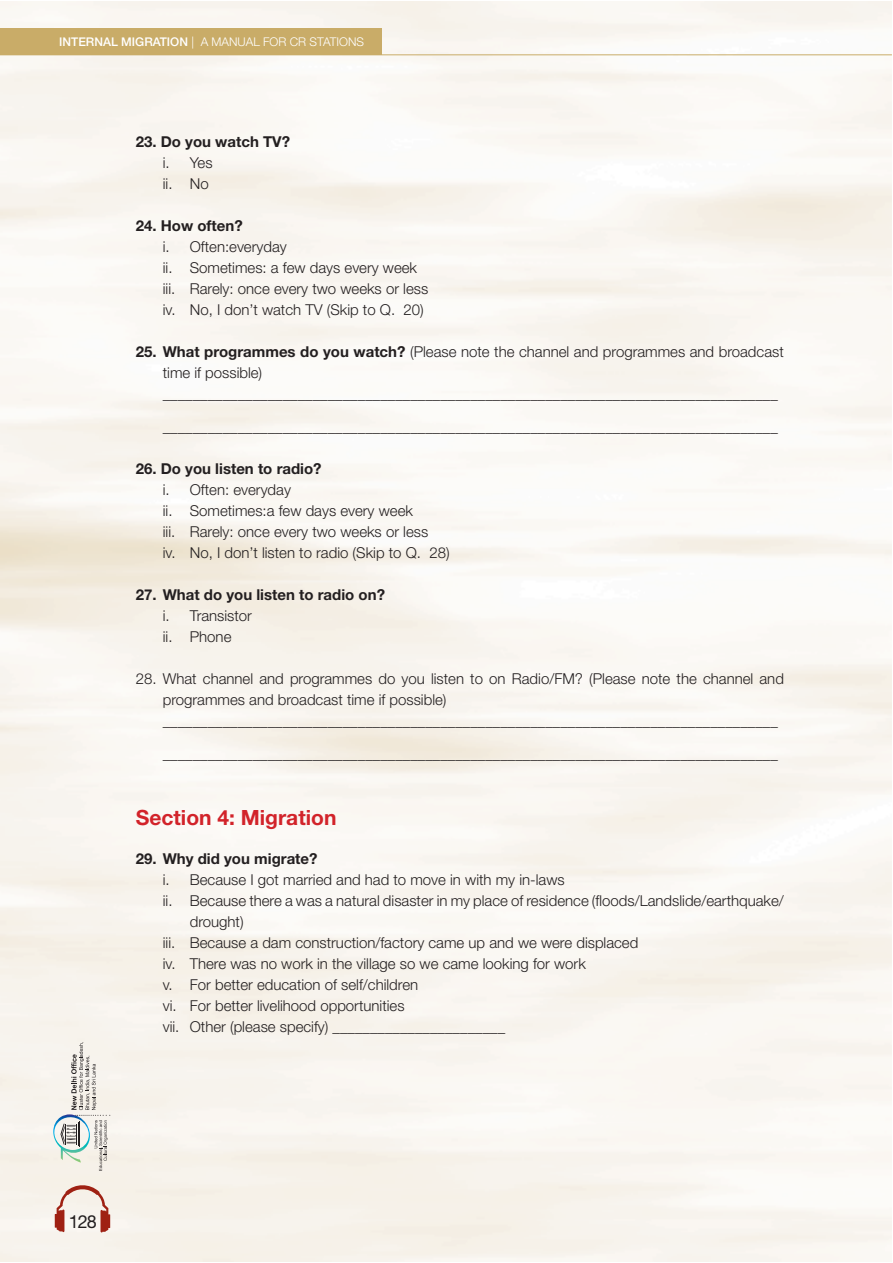
<style>
.page{position:relative;width:893px;height:1263px;background:#fff}
.page>*{position:absolute;margin:0;border:0;box-sizing:border-box;transform-origin:0 0}
.t1{font:700 21px "Helvetica Neue LT Std";color:#d2232a}
.t2{font:18px "Helvetica Neue LT Std";color:#231f20}
.t3{font:300 15px/21px "Helvetica Neue LT Std";color:#231f20}
.t4{font:700 15px "Helvetica Neue LT Std";color:#231f20}
.t5{font:300 12px "Helvetica Neue LT Std";color:#fff}
.s1{font-weight:500}
.s2{font-weight:700}
</style>
<div class="page">
<div style="left:1px;top:28px;width:381px;height:27px;background:#c9ac68"></div>
<svg style="left:55px;top:1183px;width:55px;height:49px"></svg>
<hr style="left:1px;top:54px;width:891px;height:1px;background:#c9ac68">
<svg style="left:52px;top:1042px;width:58px;height:129px;background:#ddddd8"></svg>
<p class="t5" style="left:59px;top:38px;width:306px"><span class="s1">INTERNAL MIGRATION</span> | A MANUAL FOR CR STATIONS</p>
<p class="t4" style="left:136px;top:136px;width:156px">23. Do you watch TV?</p>
<p class="t3" style="left:163px;top:153px;width:51px">i. Yes ii. No</p>
<p class="t4" style="left:136px;top:220px;width:108px">24. How often?</p>
<p class="t3" style="left:163px;top:237px;width:267px">i. Often:everyday<br>ii. Sometimes: a few days every week iii. Rarely: once every two weeks or less iv. No, I don’t watch TV (Skip to Q. 20)</p>
<p class="t3" style="left:163px;top:342px;width:622px;text-indent:-27px"><span class="s2">25. What programmes do you watch?</span> (Please note the channel and programmes and broadcast time if possible) __________________________________________________________________________________</p>
<p class="t3" style="left:163px;top:417px;width:616px">__________________________________________________________________________________</p>
<p class="t4" style="left:136px;top:463px;width:187px">26. Do you listen to radio?</p>
<p class="t3" style="left:163px;top:480px;width:288px">i. Often: everyday<br>ii. Sometimes:a few days every week<br>iii. Rarely: once every two weeks or less<br>iv. No, I don’t listen to radio (Skip to Q. 28)</p>
<p class="t4" style="left:136px;top:589px;width:251px">27. What do you listen to radio on?</p>
<p class="t3" style="left:163px;top:606px;width:91px">i. Transistor ii. Phone</p>
<p class="t3" style="left:163px;top:669px;width:623px;text-indent:-27px">28. What channel and programmes do you listen to on Radio/FM? (Please note the channel and programmes and broadcast time if possible) __________________________________________________________________________________</p>
<p class="t3" style="left:163px;top:744px;width:616px">__________________________________________________________________________________</p>
<h1 class="t1" style="left:136px;top:810px;width:202px">Section 4: Migration</h1>
<p class="t4" style="left:136px;top:853px;width:183px">29. Why did you migrate?</p>
<p class="t3" style="left:163px;top:870px;width:403px">i. Because I got married and had to move in with my in-laws</p>
<p class="t3" style="left:163px;top:891px;width:623px">ii. Because there a was a natural disaster in my place of residence (floods/Landslide/earthquake/</p>
<p class="t3" style="left:190px;top:912px;width:55px">drought)</p>
<p class="t3" style="left:163px;top:933px;width:477px">iii. Because a dam construction/factory came up and we were displaced</p>
<p class="t3" style="left:163px;top:954px;width:424px">iv. There was no work in the village so we came looking for work</p>
<p class="t3" style="left:163px;top:975px;width:257px">v. For better education of self/children</p>
<p class="t3" style="left:163px;top:996px;width:243px">vi. For better livelihood opportunities</p>
<p class="t3" style="left:163px;top:1017px;width:344px">vii. Other (please specify) _______________________</p>
<p class="t2" style="left:69px;top:1212px;width:30px">128</p>
</div>
